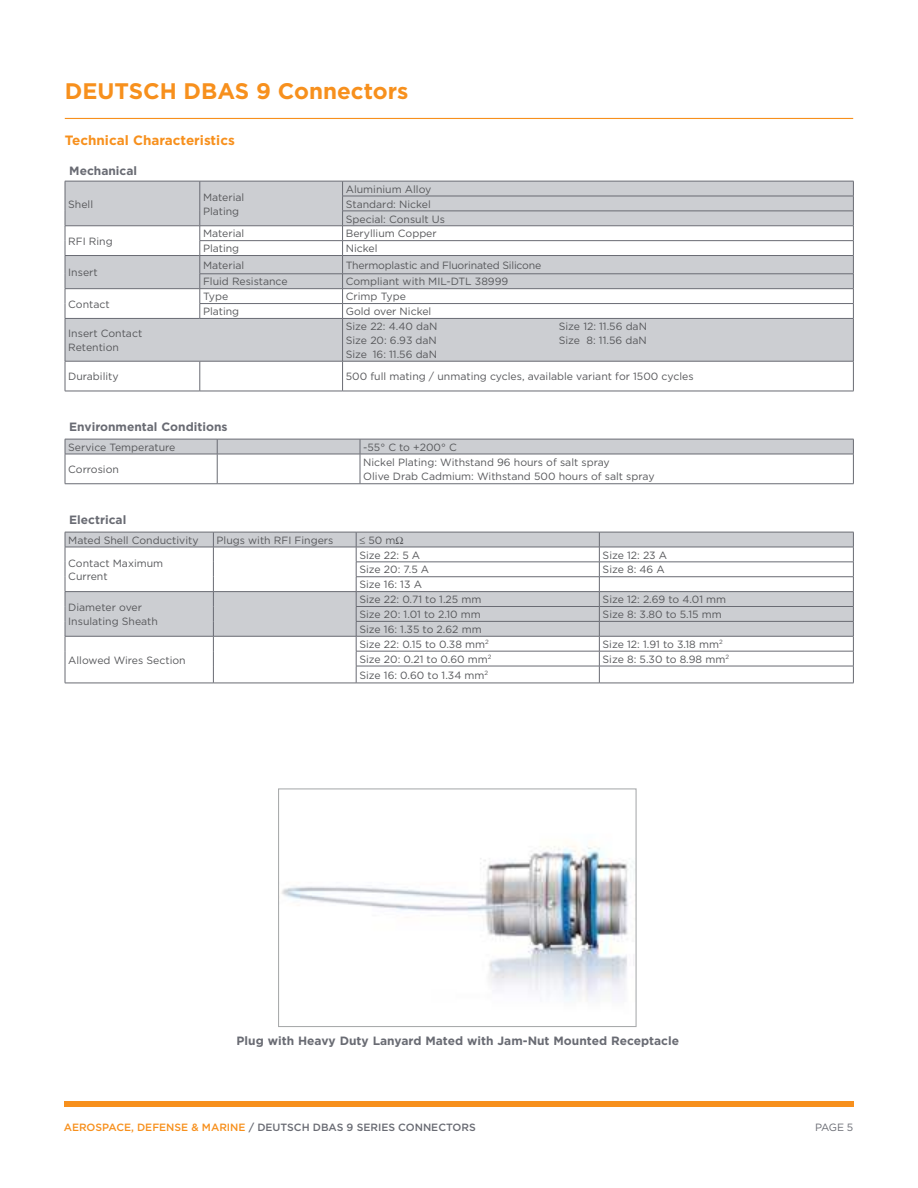
<style>
.page{position:relative;width:918px;height:1188px;background:#fff}
.page>*{position:absolute;margin:0;border:0;box-sizing:border-box;transform-origin:0 0}
.t1{font:700 22.5px "Gotham";color:#f7901d}
.t2{font:700 13.5px "Gotham";color:#f7901d}
.t3{font:700 12px "Gotham";color:#696b73}
.t4{font:10.5px/14px "Gotham";color:#57585b}
.t5{font:500 10.5px "Gotham";color:#696b73}
.t6{font:10.5px "Gotham";letter-spacing:-.02em;color:#57585b}
.t7{font:10.5px "Gotham";color:#696b73}
.s1{color:#f7901d}
</style>
<div class="page">
<div style="left:65px;top:1101px;width:789px;height:6px;background:#f7901d"></div>
<hr style="left:65px;top:118px;width:788px;height:1px;background:#f7901d">
<svg style="left:65px;top:180px;width:788px;height:1px"></svg>
<svg style="left:66px;top:319px;width:787px;height:72px;fill:#ccced2"></svg>
<svg style="left:65px;top:181px;width:789px;height:137px"></svg>
<hr style="left:65px;top:318px;width:135px;height:1px;background:#696b73">
<hr style="left:65px;top:319px;width:1px;height:42px;background:#696b73">
<hr style="left:200px;top:318px;width:143px;height:1px;background:#696b73">
<hr style="left:343px;top:318px;width:511px;height:1px;background:#696b73">
<hr style="left:342px;top:319px;width:1px;height:42px;background:#696b73">
<hr style="left:853px;top:319px;width:1px;height:42px;background:#696b73">
<hr style="left:65px;top:361px;width:135px;height:1px;background:#696b73">
<hr style="left:65px;top:361px;width:1px;height:30px;background:#696b73">
<hr style="left:200px;top:361px;width:143px;height:1px;background:#696b73">
<hr style="left:200px;top:361px;width:1px;height:30px;background:#696b73">
<hr style="left:342px;top:361px;width:1px;height:30px;background:#696b73">
<hr style="left:65px;top:391px;width:135px;height:1px;background:#696b73">
<hr style="left:200px;top:391px;width:143px;height:1px;background:#696b73">
<hr style="left:343px;top:361px;width:511px;height:1px;background:#696b73">
<hr style="left:853px;top:361px;width:1px;height:30px;background:#696b73">
<hr style="left:343px;top:391px;width:511px;height:1px;background:#696b73">
<svg style="left:65px;top:531px;width:788px;height:152px"></svg>
<svg style="left:66px;top:533px;width:787px;height:103px;fill:#ccced2"></svg>
<hr style="left:65px;top:532px;width:148px;height:1px;background:#696b73">
<hr style="left:213px;top:532px;width:143px;height:1px;background:#696b73">
<hr style="left:356px;top:532px;width:243px;height:1px;background:#696b73">
<hr style="left:599px;top:532px;width:255px;height:1px;background:#696b73">
<hr style="left:65px;top:547px;width:148px;height:1px;background:#696b73">
<hr style="left:213px;top:547px;width:143px;height:1px;background:#696b73">
<hr style="left:356px;top:547px;width:243px;height:1px;background:#696b73">
<hr style="left:599px;top:547px;width:255px;height:1px;background:#696b73">
<hr style="left:356px;top:562px;width:243px;height:1px;background:#696b73">
<hr style="left:599px;top:562px;width:255px;height:1px;background:#696b73">
<hr style="left:356px;top:576px;width:243px;height:1px;background:#696b73">
<hr style="left:599px;top:576px;width:255px;height:1px;background:#696b73">
<hr style="left:65px;top:591px;width:148px;height:1px;background:#696b73">
<hr style="left:213px;top:591px;width:143px;height:1px;background:#696b73">
<hr style="left:356px;top:591px;width:243px;height:1px;background:#696b73">
<hr style="left:599px;top:591px;width:255px;height:1px;background:#696b73">
<hr style="left:356px;top:606px;width:243px;height:1px;background:#696b73">
<hr style="left:599px;top:606px;width:255px;height:1px;background:#696b73">
<hr style="left:356px;top:621px;width:243px;height:1px;background:#696b73">
<hr style="left:599px;top:621px;width:255px;height:1px;background:#696b73">
<hr style="left:65px;top:636px;width:148px;height:1px;background:#696b73">
<hr style="left:213px;top:636px;width:143px;height:1px;background:#696b73">
<svg style="left:65px;top:532px;width:1px;height:151px"></svg>
<svg style="left:213px;top:532px;width:1px;height:151px"></svg>
<hr style="left:65px;top:683px;width:148px;height:1px;background:#696b73">
<hr style="left:213px;top:683px;width:143px;height:1px;background:#696b73">
<hr style="left:356px;top:636px;width:243px;height:1px;background:#696b73">
<hr style="left:599px;top:636px;width:255px;height:1px;background:#696b73">
<hr style="left:356px;top:651px;width:243px;height:1px;background:#696b73">
<hr style="left:599px;top:651px;width:255px;height:1px;background:#696b73">
<hr style="left:356px;top:666px;width:243px;height:1px;background:#696b73">
<svg style="left:356px;top:532px;width:1px;height:151px"></svg>
<hr style="left:599px;top:666px;width:255px;height:1px;background:#696b73">
<svg style="left:599px;top:532px;width:1px;height:151px"></svg>
<svg style="left:853px;top:532px;width:1px;height:151px"></svg>
<hr style="left:356px;top:683px;width:243px;height:1px;background:#696b73">
<hr style="left:599px;top:683px;width:255px;height:1px;background:#696b73">
<svg style="left:65px;top:438px;width:788px;height:46px"></svg>
<svg style="left:65px;top:439px;width:789px;height:15px;background:#c4c6ca"></svg>
<hr style="left:65px;top:454px;width:152px;height:1px;background:#696b73">
<hr style="left:65px;top:454px;width:1px;height:30px;background:#696b73">
<hr style="left:217px;top:454px;width:143px;height:1px;background:#696b73">
<hr style="left:217px;top:454px;width:1px;height:30px;background:#696b73">
<hr style="left:360px;top:454px;width:494px;height:1px;background:#696b73">
<hr style="left:360px;top:454px;width:1px;height:30px;background:#696b73">
<hr style="left:853px;top:454px;width:1px;height:30px;background:#696b73">
<hr style="left:65px;top:484px;width:152px;height:1px;background:#696b73">
<hr style="left:217px;top:484px;width:143px;height:1px;background:#696b73">
<hr style="left:360px;top:484px;width:494px;height:1px;background:#696b73">
<img style="left:281px;top:845px;width:353px;height:156px">
<div style="left:278px;top:788px;width:359px;height:239px;border:1px solid #a7a9ab"></div>
<svg style="left:396px;top:537px;width:7px;height:7px"></svg>
<h1 class="t1" style="left:65px;top:81px;width:345px">DEUTSCH DBAS 9 Connectors</h1>
<p class="t2" style="left:65px;top:134px;width:172px">Technical Characteristics</p>
<p class="t3" style="left:69px;top:165px;width:69px">Mechanical</p>
<p class="t4" style="left:68px;top:198px;width:26px">Shell</p>
<p class="t4" style="left:203px;top:191px;width:43px">Material<br>Plating</p>
<p class="t4" style="left:346px;top:182px;width:101px;line-height:14.9px">Aluminium Alloy<br>Standard: Nickel<br>Special: Consult Us</p>
<p class="t4" style="left:68px;top:235px;width:46px">RFI Ring</p>
<p class="t4" style="left:203px;top:227px;width:43px">Material</p>
<p class="t4" style="left:346px;top:227px;width:92px">Beryllium Copper</p>
<p class="t4" style="left:203px;top:242px;width:38px">Plating</p>
<p class="t4" style="left:346px;top:242px;width:33px">Nickel</p>
<p class="t4" style="left:68px;top:266px;width:31px">Insert</p>
<p class="t4" style="left:68px;top:298px;width:43px">Contact</p>
<p class="t4" style="left:68px;top:327px;width:76px">Insert Contact<br>Retention</p>
<p class="t4" style="left:203px;top:259px;width:43px">Material</p>
<p class="t6" style="left:346px;top:260px;width:197px">Thermoplastic and Fluorinated Silicone</p>
<p class="t4" style="left:203px;top:275px;width:86px">Fluid Resistance</p>
<p class="t4" style="left:346px;top:275px;width:164px">Compliant with MIL-DTL 38999</p>
<p class="t4" style="left:203px;top:290px;width:27px">Type</p>
<p class="t4" style="left:346px;top:290px;width:62px">Crimp Type</p>
<p class="t4" style="left:203px;top:305px;width:38px">Plating</p>
<p class="t4" style="left:346px;top:305px;width:87px">Gold over Nickel</p>
<p class="t4" style="left:346px;top:320px;width:93px">Size 22: 4.40 daN</p>
<p class="t4" style="left:559px;top:320px;width:90px">Size 12: 11.56 daN</p>
<p class="t4" style="left:346px;top:334px;width:93px">Size 20: 6.93 daN</p>
<p class="t4" style="left:559px;top:334px;width:89px">Size 8: 11.56 daN</p>
<p class="t4" style="left:346px;top:348px;width:93px">Size 16: 11.56 daN</p>
<p class="t4" style="left:68px;top:370px;width:52px">Durability</p>
<p class="t4" style="left:346px;top:370px;width:349px">500 full mating / unmating cycles, available variant for 1500 cycles</p>
<p class="t3" style="left:69px;top:421px;width:160px">Environmental Conditions</p>
<p class="t4" style="left:68px;top:441px;width:109px">Service Temperature</p>
<p class="t4" style="left:363px;top:441px;width:95px">-55° C to +200° C</p>
<p class="t4" style="left:68px;top:463px;width:52px">Corrosion</p>
<p class="t4" style="left:363px;top:456px;width:293px">Nickel Plating: Withstand 96 hours of salt spray<br>Olive Drab Cadmium: Withstand 500 hours of salt spray</p>
<p class="t3" style="left:69px;top:514px;width:59px">Electrical</p>
<p class="t4" style="left:68px;top:534px;width:132px">Mated Shell Conductivity</p>
<p class="t4" style="left:217px;top:534px;width:118px">Plugs with RFI Fingers</p>
<p class="t4" style="left:359px;top:534px;width:37px">≤ 50 m</p>
<p class="t4" style="left:68px;top:556px;width:97px">Contact Maximum<br>Current</p>
<p class="t4" style="left:359px;top:548px;width:62px">Size 22: 5 A</p>
<p class="t4" style="left:603px;top:548px;width:66px">Size 12: 23 A</p>
<p class="t4" style="left:359px;top:563px;width:71px">Size 20: 7.5 A</p>
<p class="t4" style="left:603px;top:563px;width:64px">Size 8: 46 A</p>
<p class="t4" style="left:359px;top:578px;width:64px">Size 16: 13 A</p>
<p class="t4" style="left:68px;top:601px;width:91px">Diameter over<br>Insulating Sheath</p>
<p class="t4" style="left:68px;top:654px;width:119px">Allowed Wires Section</p>
<p class="t4" style="left:359px;top:593px;width:124px">Size 22: 0.71 to 1.25 mm</p>
<p class="t4" style="left:603px;top:593px;width:125px">Size 12: 2.69 to 4.01 mm</p>
<p class="t4" style="left:359px;top:608px;width:123px">Size 20: 1.01 to 2.10 mm</p>
<p class="t4" style="left:603px;top:608px;width:121px">Size 8: 3.80 to 5.15 mm</p>
<p class="t4" style="left:359px;top:623px;width:124px">Size 16: 1.35 to 2.62 mm</p>
<p class="t4" style="left:359px;top:638px;width:131px">Size 22: 0.15 to 0.38 mm<sup>2</sup></p>
<p class="t4" style="left:603px;top:638px;width:122px">Size 12: 1.91 to 3.18 mm<sup>2</sup></p>
<p class="t4" style="left:359px;top:653px;width:134px">Size 20: 0.21 to 0.60 mm<sup>2</sup></p>
<p class="t4" style="left:603px;top:653px;width:128px">Size 8: 5.30 to 8.98 mm<sup>2</sup></p>
<p class="t4" style="left:359px;top:669px;width:130px">Size 16: 0.60 to 1.34 mm<sup>2</sup></p>
<p class="t3" style="left:237px;top:1036px;width:444px">Plug with Heavy Duty Lanyard Mated with Jam-Nut Mounted Receptacle</p>
<p class="t5" style="left:64px;top:1123px;width:414px"><span class="s1">AEROSPACE, DEFENSE &amp; MARINE</span> / DEUTSCH DBAS 9 SERIES CONNECTORS</p>
<p class="t7" style="left:815px;top:1123px;width:39px">PAGE 5</p>
</div>
